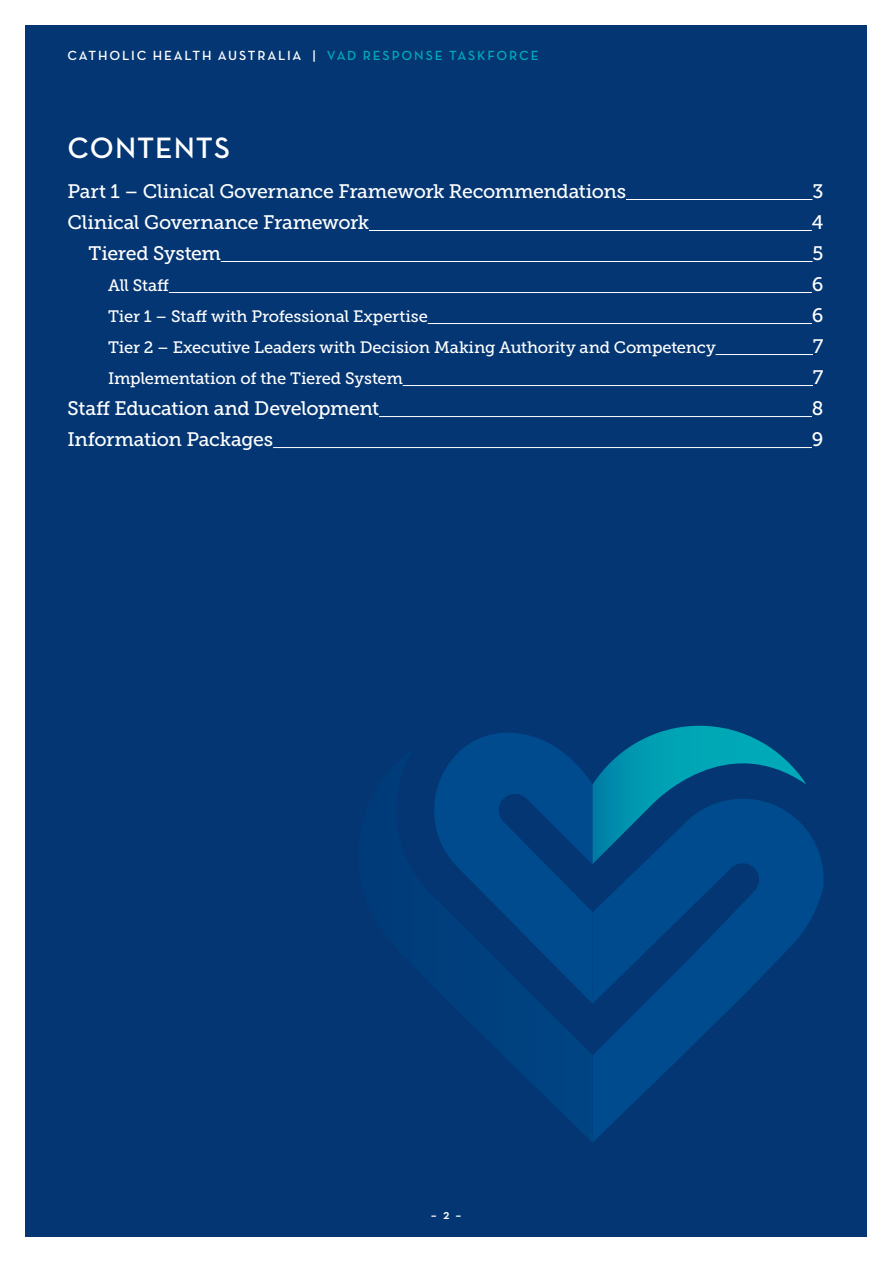
<style>
.page{position:relative;width:893px;height:1263px;background:#fff}
.page>*{position:absolute;margin:0;border:0;box-sizing:border-box;transform-origin:0 0}
.t1{font:600 30px "Neutra Text";letter-spacing:.03em;color:#fff}
.t2{font:19.5px "Museo Slab 500";letter-spacing:-.02em;color:#fff}
.t3{font:16.5px "Museo Slab 500";letter-spacing:-.015em;color:#fff}
.t4{font:600 13.5px "Neutra Text";letter-spacing:.13em;color:#fff}
.s1{color:#00a9b7}
</style>
<div class="page">
<div style="left:26px;top:26px;width:841px;height:1211px;background:#043673"></div>
<svg style="left:465px;top:1004px;width:128px;height:138px"></svg>
<svg style="left:434px;top:726px;width:372px;height:278px"></svg>
<svg style="left:593px;top:799px;width:231px;height:343px"></svg>
<hr style="left:626px;top:199px;width:186px;height:1px;background:#fff">
<hr style="left:369px;top:230px;width:443px;height:1px;background:#fff">
<hr style="left:221px;top:261px;width:592px;height:1px;background:#fff">
<hr style="left:169px;top:292px;width:643px;height:1px;background:#fff">
<hr style="left:428px;top:323px;width:384px;height:1px;background:#fff">
<hr style="left:716px;top:354px;width:97px;height:1px;background:#fff">
<hr style="left:403px;top:385px;width:410px;height:1px;background:#fff">
<hr style="left:379px;top:416px;width:433px;height:1px;background:#fff">
<hr style="left:273px;top:447px;width:539px;height:1px;background:#fff">
<p class="t4" style="left:68px;top:47px;width:473px">CATHOLIC HEALTH AUSTRALIA | <span class="s1">VAD RESPONSE TASKFORCE</span></p>
<h1 class="t1" style="left:68px;top:129px;width:164px">CONTENTS</h1>
<p class="t2" style="left:68px;top:180px;width:560px">Part 1 – Clinical Governance Framework Recommendations</p>
<p class="t2" style="left:812px;top:180px;width:13px">3</p>
<p class="t2" style="left:68px;top:211px;width:303px">Clinical Governance Framework</p>
<p class="t2" style="left:812px;top:211px;width:13px">4</p>
<p class="t2" style="left:89px;top:242px;width:134px">Tiered System</p>
<p class="t2" style="left:813px;top:242px;width:12px">5</p>
<p class="t3" style="left:108px;top:276px;width:63px">All Staff</p>
<p class="t2" style="left:812px;top:273px;width:13px">6</p>
<p class="t3" style="left:108px;top:307px;width:321px">Tier 1 – Staff with Professional Expertise</p>
<p class="t2" style="left:812px;top:304px;width:13px">6</p>
<p class="t3" style="left:108px;top:338px;width:609px">Tier 2 – Executive Leaders with Decision Making Authority and Competency</p>
<p class="t2" style="left:813px;top:335px;width:12px">7</p>
<p class="t3" style="left:108px;top:369px;width:296px">Implementation of the Tiered System</p>
<p class="t2" style="left:813px;top:366px;width:12px">7</p>
<p class="t2" style="left:68px;top:397px;width:313px">Staff Education and Development</p>
<p class="t2" style="left:812px;top:397px;width:13px">8</p>
<p class="t2" style="left:68px;top:428px;width:207px">Information Packages</p>
<p class="t2" style="left:812px;top:428px;width:13px">9</p>
<p class="t4" style="left:431px;top:1205px;width:31px">– 2 –</p>
</div>
